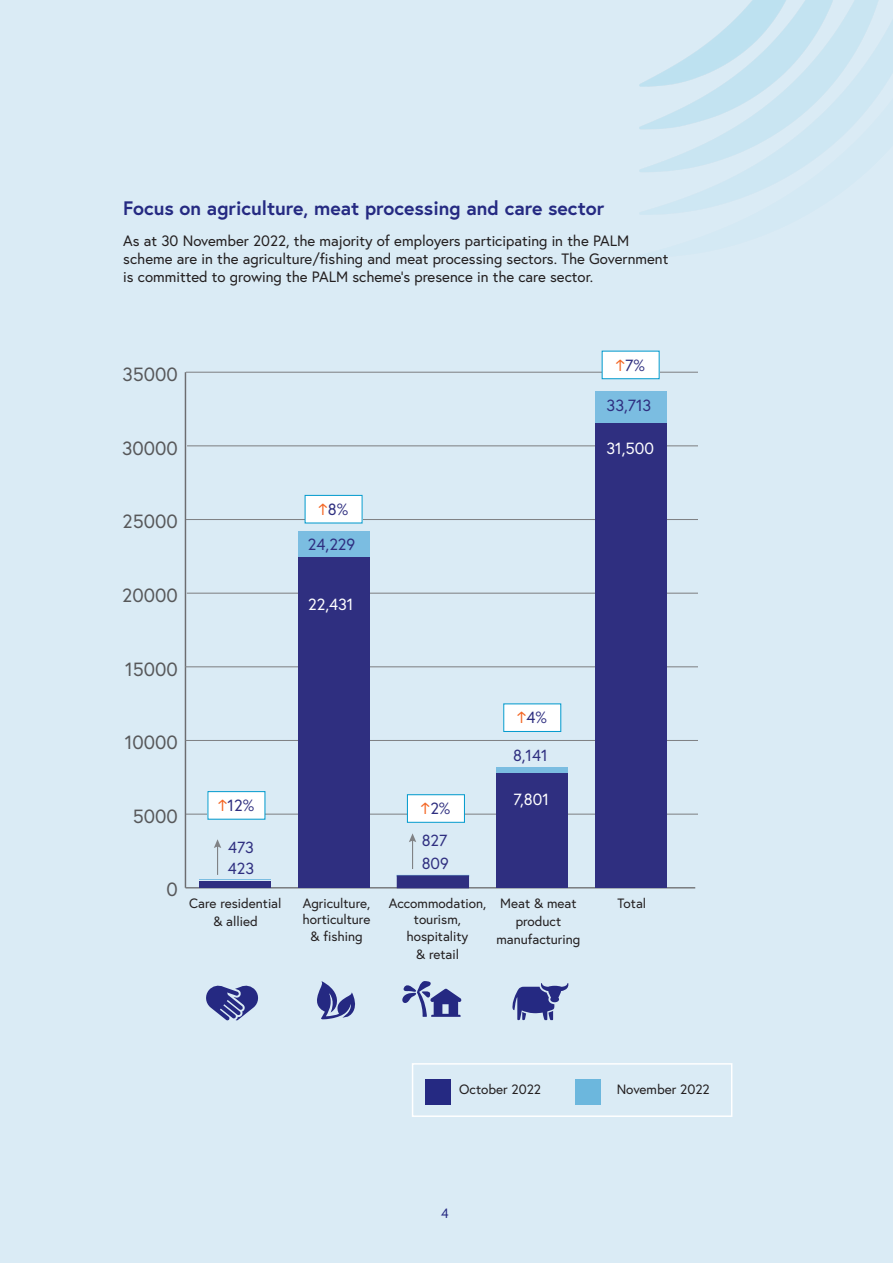
<style>
.page{position:relative;width:893px;height:1263px;background:#daebf5}
.page>*{position:absolute;margin:0;border:0;box-sizing:border-box;transform-origin:0 0}
.Heading_2{font:700 19.5px "Europa";color:#252a82}
.t1{font:19.05px "Europa";color:#57585a}
.t2{font:16.2px "Europa";color:#2f2f80}
.t3{font:16.2px "Europa";color:#fff}
.t4{font:16.05px/23.5px "Europa";color:#2f2f80}
.Eurpopa_body{font:15px/18px "Europa";color:#231f20}
.Eurpopa_body-2{font:13.5px/16.5px "Europa";color:#231f20;text-align:center}
.t5{font:13.5px "Europa";color:#252982}
.s1{color:#f36421}
</style>
<div class="page">
<img style="left:640px;top:0;width:253px;height:214px">
<hr style="left:185px;top:372px;width:1px;height:516px;background:#6c6d70">
<hr style="left:185px;top:887px;width:510px;height:1px;background:#76787b">
<hr style="left:186px;top:814px;width:511px;height:1px;background:#808285">
<hr style="left:185px;top:740px;width:512px;height:1px;background:#808285">
<hr style="left:185px;top:666px;width:512px;height:1px;background:#808285">
<hr style="left:187px;top:593px;width:510px;height:1px;background:#808285">
<hr style="left:186px;top:519px;width:511px;height:1px;background:#808285">
<hr style="left:187px;top:445px;width:510px;height:1px;background:#808285">
<hr style="left:186px;top:372px;width:511px;height:1px;background:#808285">
<hr style="left:199px;top:879px;width:72px;height:1px;background:#7bbde1">
<div style="left:298px;top:531px;width:72px;height:26px;background:#7bbde1"></div>
<div style="left:396px;top:875px;width:73px;height:1px;border:1px solid #7bbde1"></div>
<div style="left:496px;top:768px;width:71px;height:5px;background:#7bbde1"></div>
<div style="left:595px;top:391px;width:71px;height:33px;background:#7bbde1"></div>
<div style="left:199px;top:881px;width:72px;height:7px;background:#2f2f80"></div>
<div style="left:298px;top:557px;width:72px;height:331px;background:#2f2f80"></div>
<div style="left:397px;top:876px;width:71px;height:12px;background:#2f2f80"></div>
<div style="left:397px;top:875px;width:72px;height:13px;border:1px solid #2f2f80"></div>
<div style="left:496px;top:773px;width:71px;height:115px;background:#2f2f80"></div>
<div style="left:595px;top:424px;width:71px;height:464px;background:#2f2f80"></div>
<div style="left:208px;top:792px;width:57px;height:27px;background:#fff"></div>
<div style="left:207px;top:791px;width:58px;height:29px;border:1px solid #089cce"></div>
<div style="left:407px;top:795px;width:57px;height:27px;background:#fff"></div>
<div style="left:407px;top:794px;width:58px;height:29px;border:1px solid #089cce"></div>
<div style="left:504px;top:704px;width:57px;height:27px;background:#fff"></div>
<div style="left:503px;top:703px;width:58px;height:29px;border:1px solid #089cce"></div>
<div style="left:305px;top:495px;width:57px;height:28px;background:#fff"></div>
<div style="left:305px;top:495px;width:58px;height:28px;border:1px solid #089cce"></div>
<div style="left:602px;top:351px;width:57px;height:28px;background:#fff"></div>
<div style="left:602px;top:351px;width:58px;height:28px;border:1px solid #089cce"></div>
<hr style="left:412px;top:839px;width:1px;height:30px;background:#808285">
<svg style="left:409px;top:833px;width:7px;height:9px"></svg>
<hr style="left:217px;top:845px;width:1px;height:30px;background:#808285">
<svg style="left:214px;top:839px;width:7px;height:9px"></svg>
<svg style="left:317px;top:981px;width:38px;height:38px"></svg>
<svg style="left:512px;top:983px;width:57px;height:37px"></svg>
<svg style="left:402px;top:981px;width:60px;height:36px"></svg>
<svg style="left:206px;top:985px;width:52px;height:35px"></svg>
<div style="left:425px;top:1080px;width:26px;height:25px;background:#252982"></div>
<div style="left:576px;top:1080px;width:25px;height:25px;background:#6cb7dd"></div>
<div style="left:412px;top:1063px;width:320px;height:54px;border:2px solid #fff"></div>
<p class="Heading_2" style="left:123px;top:195px;width:482px">Focus on agriculture, meat processing and care sector</p>
<p class="Eurpopa_body" style="left:123px;top:231px;width:547px">As at 30 November 2022, the majority of employers participating in the PALM scheme are in the agriculture/fishing and meat processing sectors. The Government is committed to growing the PALM scheme’s presence in the care sector.</p>
<p class="t1" style="left:122px;top:362px;width:57px">35000</p>
<p class="t1" style="left:122px;top:436px;width:57px">30000</p>
<p class="t1" style="left:123px;top:509px;width:57px">25000</p>
<p class="t1" style="left:122px;top:583px;width:57px">20000</p>
<p class="t2" style="left:318px;top:499px;width:32px"><span class="s1">↑</span>8%</p>
<p class="t2" style="left:308px;top:534px;width:49px">24,229</p>
<p class="t3" style="left:308px;top:594px;width:47px">22,431</p>
<p class="t2" style="left:616px;top:355px;width:31px"><span class="s1">↑</span>7%</p>
<p class="t2" style="left:607px;top:395px;width:46px">33,713</p>
<p class="t3" style="left:606px;top:438px;width:49px">31,500</p>
<p class="t1" style="left:125px;top:657px;width:54px">15000</p>
<p class="t1" style="left:125px;top:730px;width:54px">10000</p>
<p class="t1" style="left:133px;top:804px;width:46px">5000</p>
<p class="t1" style="left:166px;top:878px;width:13px">0</p>
<p class="t2" style="left:517px;top:707px;width:32px"><span class="s1">↑</span>4%</p>
<p class="t4" style="left:513px;top:743px;width:36px">8,141</p>
<p class="t2" style="left:218px;top:795px;width:38px"><span class="s1">↑</span>12%</p>
<p class="t2" style="left:421px;top:798px;width:31px"><span class="s1">↑</span>2%</p>
<p class="t4" style="left:228px;top:835px;width:27px">473</p>
<p class="t4" style="left:228px;top:856px;width:28px">423</p>
<p class="t4" style="left:422px;top:828px;width:29px">827<br>809</p>
<p class="Eurpopa_body-2" style="left:189px;top:893px;width:94px;line-height:18px">Care residential &amp; allied</p>
<p class="Eurpopa_body-2" style="left:302px;top:894px;width:69px">Agriculture, horticulture &amp; fishing</p>
<p class="Eurpopa_body-2" style="left:389px;top:894px;width:99px">Accommodation, tourism, hospitality</p>
<p class="Eurpopa_body-2" style="left:416px;top:945px;width:45px">&amp; retail</p>
<p class="t3" style="left:513px;top:789px;width:37px">7,801</p>
<p class="Eurpopa_body-2" style="left:496px;top:893px;width:85px;line-height:18px">Meat &amp; meat product manufacturing</p>
<p class="Eurpopa_body-2" style="left:618px;top:894px;width:30px">Total</p>
<p class="Eurpopa_body-2" style="left:459px;top:1081px;width:83px">October 2022</p>
<p class="Eurpopa_body-2" style="left:617px;top:1081px;width:95px">November 2022</p>
<p class="t5" style="left:441px;top:1204px;width:9px">4</p>
</div>
